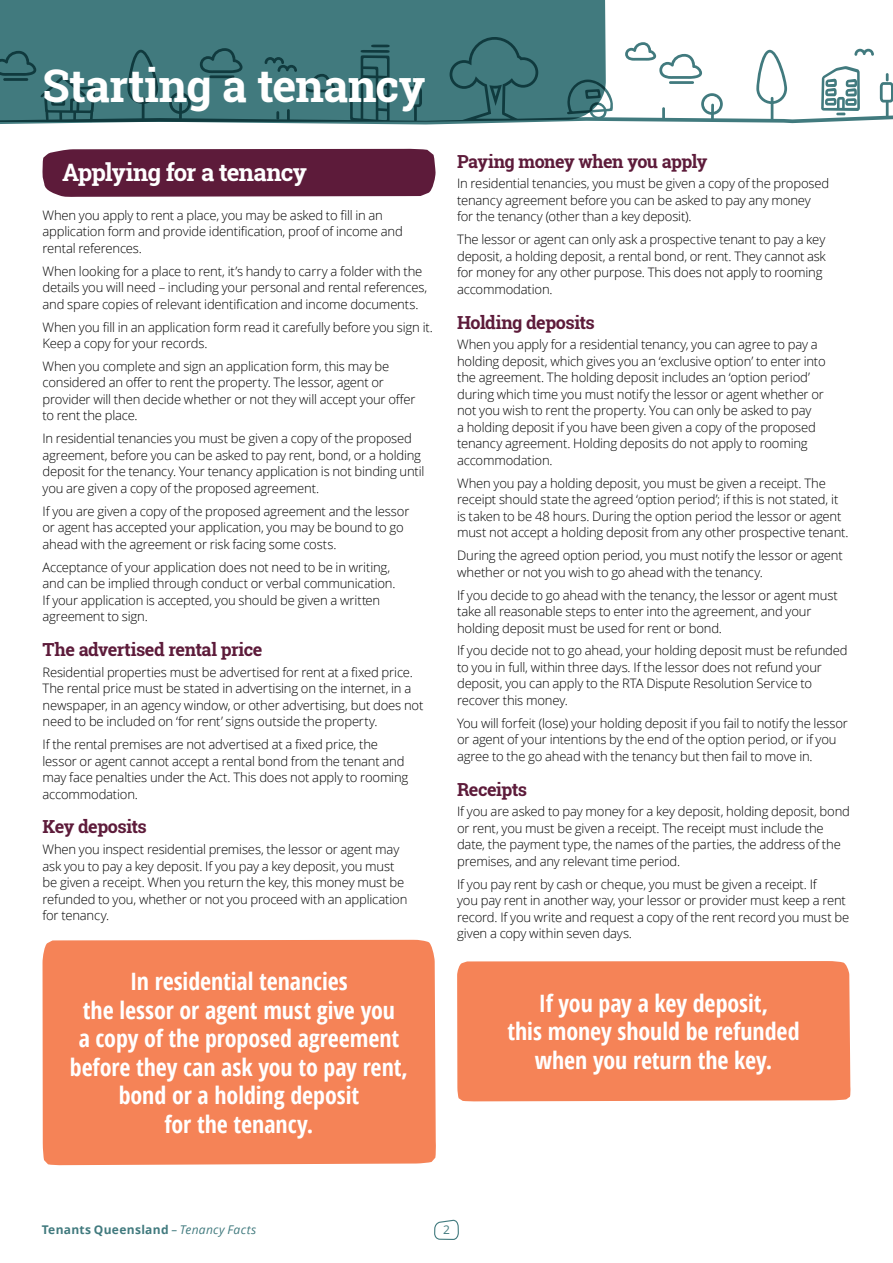
<style>
.page{position:relative;width:893px;height:1263px;background:#fff}
.page>*{position:absolute;margin:0;border:0;box-sizing:border-box;transform-origin:0 0}
.t1{font:700 45px "Roboto Slab";letter-spacing:-.015em;color:#fff}
.t2{font:700 condensed 24px/28.5px "Open Sans";letter-spacing:-.005em;color:#fff;text-align:center}
.t3{font:700 24px "Roboto Slab";letter-spacing:-.035em;color:#fff}
.t4{font:700 18px "Roboto Slab";letter-spacing:-.03em;color:#5d1b3a}
.t5{font:300 13.05px/16.5px "Open Sans";letter-spacing:-.015em;color:#000}
.t6{font:700 12px "Open Sans";letter-spacing:.025em;color:#417a7e}
.t7{font:12px "Open Sans";color:#417a7e}
.s1{font-weight:400;font-style:italic}
</style>
<div class="page">
<div style="left:0;top:0;width:606px;height:37px;background:#417a7e"></div>
<svg style="left:0;top:37px;width:893px;height:88px"></svg>
<svg style="left:434px;top:1220px;width:25px;height:20px"></svg>
<div style="left:42px;top:149px;width:394px;height:48px;background:#5d1b3a"></div>
<div style="left:42px;top:940px;width:394px;height:225px;background:#f58357"></div>
<div style="left:457px;top:961px;width:394px;height:140px;background:#f58357"></div>
<h1 class="t1" style="left:43px;top:55px;width:384px">Starting a tenancy</h1>
<h2 class="t3" style="left:62px;top:156px;width:247px">Applying for a tenancy</h2>
<p class="t5" style="left:43px;top:206px;width:362px">When you apply to rent a place, you may be asked to fill in an application form and provide identification, proof of income and rental references.</p>
<p class="t5" style="left:43px;top:262px;width:386px">When looking for a place to rent, it’s handy to carry a folder with the details you will need – including your personal and rental references, and spare copies of relevant identification and income documents.</p>
<p class="t5" style="left:43px;top:318px;width:392px">When you fill in an application form read it carefully before you sign it.<br>Keep a copy for your records.</p>
<p class="t5" style="left:43px;top:357px;width:374px">When you complete and sign an application form, this may be considered an offer to rent the property. The lessor, agent or provider will then decide whether or not they will accept your offer to rent the place.</p>
<p class="t5" style="left:43px;top:430px;width:383px">In residential tenancies you must be given a copy of the proposed agreement, before you can be asked to pay rent, bond, or a holding deposit for the tenancy. Your tenancy application is not binding until you are given a copy of the proposed agreement.</p>
<p class="t5" style="left:43px;top:502px;width:368px">If you are given a copy of the proposed agreement and the lessor or agent has accepted your application, you may be bound to go ahead with the agreement or risk facing some costs.</p>
<p class="t5" style="left:43px;top:558px;width:355px">Acceptance of your application does not need to be in writing, and can be implied through conduct or verbal communication.<br>If your application is accepted, you should be given a written agreement to sign.</p>
<h3 class="t4" style="left:43px;top:637px;width:221px">The advertised rental price</h3>
<p class="t5" style="left:43px;top:663px;width:382px">Residential properties must be advertised for rent at a fixed price.<br>The rental price must be stated in advertising on the internet, in a newspaper, in an agency window, or other advertising, but does not need to be included on ‘for rent’ signs outside the property.</p>
<p class="t5" style="left:43px;top:736px;width:367px">If the rental premises are not advertised at a fixed price, the lessor or agent cannot accept a rental bond from the tenant and may face penalties under the Act. This does not apply to rooming accommodation.</p>
<h3 class="t4" style="left:43px;top:814px;width:106px">Key deposits</h3>
<p class="t5" style="left:43px;top:841px;width:366px">When you inspect residential premises, the lessor or agent may ask you to pay a key deposit. If you pay a key deposit, you must be given a receipt. When you return the key, this money must be refunded to you, whether or not you proceed with an application for tenancy.</p>
<h2 class="t2" style="left:70px;top:967px;width:340px">In residential tenancies<br>the lessor or agent must give you<br>a copy of the proposed agreement before they can ask you to pay rent, bond or a holding deposit<br>for the tenancy.</h2>
<h3 class="t4" style="left:457px;top:149px;width:252px">Paying money when you apply</h3>
<p class="t5" style="left:457px;top:175px;width:374px">In residential tenancies, you must be given a copy of the proposed tenancy agreement before you can be asked to pay any money for the tenancy (other than a key deposit).</p>
<p class="t5" style="left:457px;top:231px;width:370px">The lessor or agent can only ask a prospective tenant to pay a key deposit, a holding deposit, a rental bond, or rent. They cannot ask for money for any other purpose. This does not apply to rooming accommodation.</p>
<h3 class="t4" style="left:457px;top:310px;width:139px">Holding deposits</h3>
<p class="t5" style="left:457px;top:336px;width:370px">When you apply for a residential tenancy, you can agree to pay a holding deposit, which gives you an ‘exclusive option’ to enter into the agreement. The holding deposit includes an ‘option period’ during which time you must notify the lessor or agent whether or not you wish to rent the property. You can only be asked to pay<br>a holding deposit if you have been given a copy of the proposed tenancy agreement. Holding deposits do not apply to rooming accommodation.</p>
<p class="t5" style="left:457px;top:474px;width:393px">When you pay a holding deposit, you must be given a receipt. The receipt should state the agreed ‘option period’; if this is not stated, it is taken to be 48 hours. During the option period the lessor or agent must not accept a holding deposit from any other prospective tenant.</p>
<p class="t5" style="left:457px;top:547px;width:387px">During the agreed option period, you must notify the lessor or agent whether or not you wish to go ahead with the tenancy.</p>
<p class="t5" style="left:457px;top:586px;width:382px">If you decide to go ahead with the tenancy, the lessor or agent must take all reasonable steps to enter into the agreement, and your holding deposit must be used for rent or bond.</p>
<p class="t5" style="left:457px;top:642px;width:392px">If you decide not to go ahead, your holding deposit must be refunded to you in full, within three days. If the lessor does not refund your deposit, you can apply to the RTA Dispute Resolution Service to recover this money.</p>
<p class="t5" style="left:457px;top:714px;width:392px">You will forfeit (lose) your holding deposit if you fail to notify the lessor or agent of your intentions by the end of the option period, or if you agree to the go ahead with the tenancy but then fail to move in.</p>
<h3 class="t4" style="left:457px;top:777px;width:72px">Receipts</h3>
<p class="t5" style="left:457px;top:803px;width:394px">If you are asked to pay money for a key deposit, holding deposit, bond or rent, you must be given a receipt. The receipt must include the date, the payment type, the names of the parties, the address of the premises, and any relevant time period.</p>
<p class="t5" style="left:457px;top:875px;width:394px">If you pay rent by cash or cheque, you must be given a receipt. If<br>you pay rent in another way, your lessor or provider must keep a rent record. If you write and request a copy of the rent record you must be given a copy within seven days.</p>
<h2 class="t2" style="left:507px;top:988px;width:294px">If you pay a key deposit,<br>this money should be refunded when you return the key.</h2>
<p class="t6" style="left:42px;top:1221px;width:216px">Tenants Queensland <span class="s1">– Tenancy Facts</span></p>
<p class="t7" style="left:443px;top:1222px;width:8px">2</p>
</div>
